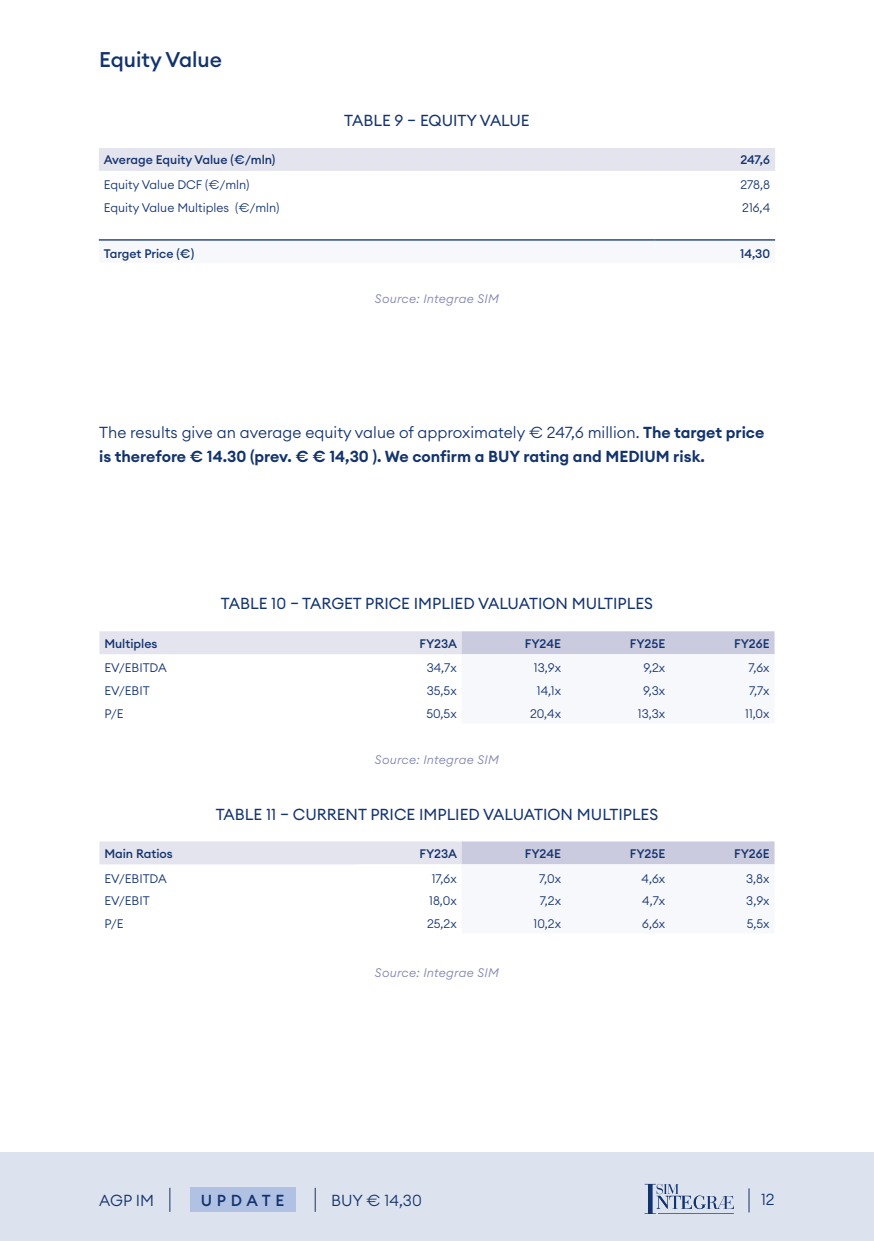
<style>
.page{position:relative;width:874px;height:1241px;background:#fff}
.page>*{position:absolute;margin:0;border:0;box-sizing:border-box;transform-origin:0 0}
.t1{font:500 21px "Euclid Circular A";color:#13336d}
.t2{font:600 15.75px/24.5px "Euclid Circular A";color:#13336d}
.t3{font:15.75px "Euclid Circular A";color:#13336d}
.t4{font:300 15.75px "Euclid Circular A";color:#13336d}
.t5{font:500 15.75px "Euclid Circular A";letter-spacing:.3em;color:#13336d}
.t6{font:300 12.25px "Euclid Circular A";color:#13336d}
.t7{font:500 12.25px "Euclid Circular A";color:#13336d}
.t8{font:italic 300 12.25px "Euclid Circular A";letter-spacing:.02em;color:#8186af}
.s1{font-weight:300}
</style>
<div class="page">
<div style="left:0;top:1152px;width:873px;height:88px;background:#dde3ee"></div>
<svg style="left:169px;top:1187px;width:1px;height:24px"></svg>
<div style="left:189px;top:1187px;width:106px;height:24px;background:#b1c1e4"></div>
<svg style="left:314px;top:1187px;width:1px;height:24px"></svg>
<svg style="left:748px;top:1188px;width:1px;height:24px"></svg>
<svg style="left:644px;top:1183px;width:89px;height:30px"></svg>
<div style="left:99px;top:148px;width:675px;height:23px;background:#e4e4ef"></div>
<svg style="left:99px;top:240px;width:675px;height:1px"></svg>
<hr style="left:99px;top:239px;width:555px;height:1px;background:#13336d">
<hr style="left:654px;top:239px;width:120px;height:1px;background:#13336d">
<svg style="left:99px;top:631px;width:675px;height:23px;background:#d8d8e7"></svg>
<svg style="left:99px;top:841px;width:675px;height:24px;background:#d9dae8"></svg>
<h1 class="t1" style="left:99px;top:46px;width:124px">Equity Value</h1>
<p class="t3" style="left:344px;top:110px;width:187px">TABLE 9 – EQUITY VALUE</p>
<p class="t7" style="left:104px;top:152px;width:173px">Average Equity Value (€/mln)</p>
<p class="t7" style="left:740px;top:152px;width:31px">247,6</p>
<p class="t6" style="left:104px;top:177px;width:147px">Equity Value DCF (€/mln)</p>
<p class="t6" style="left:740px;top:177px;width:31px">278,8</p>
<p class="t6" style="left:104px;top:200px;width:177px">Equity Value Multiples (€/mln)</p>
<p class="t6" style="left:741px;top:200px;width:29px">216,4</p>
<p class="t7" style="left:104px;top:245px;width:92px">Target Price (€)</p>
<p class="t7" style="left:739px;top:245px;width:32px">14,30</p>
<p class="t8" style="left:375px;top:291px;width:125px">Source: Integrae SIM</p>
<p class="t2" style="left:99px;top:420px;width:666px"><span class="s1">The results give an average equity value of approximately € 247,6 million.</span> The target price is therefore € 14.30 (prev. € € 14,30 ). We confirm a BUY rating and MEDIUM risk.</p>
<p class="t3" style="left:221px;top:593px;width:433px">TABLE 10 – TARGET PRICE IMPLIED VALUATION MULTIPLES</p>
<p class="t7" style="left:104px;top:635px;width:55px">Multiples</p>
<p class="t7" style="left:419px;top:635px;width:39px">FY23A</p>
<p class="t7" style="left:524px;top:635px;width:38px">FY24E</p>
<p class="t7" style="left:629px;top:635px;width:37px">FY25E</p>
<p class="t7" style="left:733px;top:635px;width:37px">FY26E</p>
<p class="t6" style="left:104px;top:660px;width:64px">EV/EBITDA</p>
<p class="t6" style="left:426px;top:660px;width:32px">34,7x</p>
<p class="t6" style="left:533px;top:660px;width:29px">13,9x</p>
<p class="t6" style="left:643px;top:660px;width:23px">9,2x</p>
<p class="t6" style="left:748px;top:660px;width:23px">7,6x</p>
<p class="t6" style="left:104px;top:683px;width:47px">EV/EBIT</p>
<p class="t6" style="left:426px;top:683px;width:31px">35,5x</p>
<p class="t6" style="left:536px;top:683px;width:26px">14,1x</p>
<p class="t6" style="left:642px;top:683px;width:24px">9,3x</p>
<p class="t6" style="left:748px;top:683px;width:22px">7,7x</p>
<p class="t6" style="left:104px;top:706px;width:21px">P/E</p>
<p class="t6" style="left:426px;top:706px;width:32px">50,5x</p>
<p class="t6" style="left:529px;top:706px;width:32px">20,4x</p>
<p class="t6" style="left:637px;top:706px;width:29px">13,3x</p>
<p class="t6" style="left:744px;top:706px;width:26px">11,0x</p>
<p class="t8" style="left:375px;top:751px;width:125px">Source: Integrae SIM</p>
<p class="t3" style="left:215px;top:803px;width:444px">TABLE 11 – CURRENT PRICE IMPLIED VALUATION MULTIPLES</p>
<p class="t7" style="left:104px;top:845px;width:70px">Main Ratios</p>
<p class="t7" style="left:419px;top:845px;width:39px">FY23A</p>
<p class="t7" style="left:524px;top:845px;width:38px">FY24E</p>
<p class="t7" style="left:629px;top:845px;width:37px">FY25E</p>
<p class="t7" style="left:733px;top:845px;width:37px">FY26E</p>
<p class="t6" style="left:104px;top:870px;width:64px">EV/EBITDA</p>
<p class="t6" style="left:431px;top:870px;width:26px">17,6x</p>
<p class="t6" style="left:539px;top:870px;width:23px">7,0x</p>
<p class="t6" style="left:641px;top:870px;width:25px">4,6x</p>
<p class="t6" style="left:745px;top:870px;width:25px">3,8x</p>
<p class="t6" style="left:104px;top:893px;width:47px">EV/EBIT</p>
<p class="t6" style="left:429px;top:893px;width:29px">18,0x</p>
<p class="t6" style="left:539px;top:893px;width:23px">7,2x</p>
<p class="t6" style="left:642px;top:893px;width:24px">4,7x</p>
<p class="t6" style="left:745px;top:893px;width:25px">3,9x</p>
<p class="t6" style="left:104px;top:916px;width:21px">P/E</p>
<p class="t6" style="left:427px;top:916px;width:31px">25,2x</p>
<p class="t6" style="left:533px;top:916px;width:29px">10,2x</p>
<p class="t6" style="left:642px;top:916px;width:25px">6,6x</p>
<p class="t6" style="left:746px;top:916px;width:24px">5,5x</p>
<p class="t8" style="left:375px;top:965px;width:125px">Source: Integrae SIM</p>
<p class="t4" style="left:99px;top:1189px;width:56px">AGP IM</p>
<p class="t5" style="left:201px;top:1190px;width:85px">UPDATE</p>
<p class="t4" style="left:331px;top:1189px;width:92px">BUY € 14,30</p>
<p class="t4" style="left:760px;top:1188px;width:15px">12</p>
</div>
